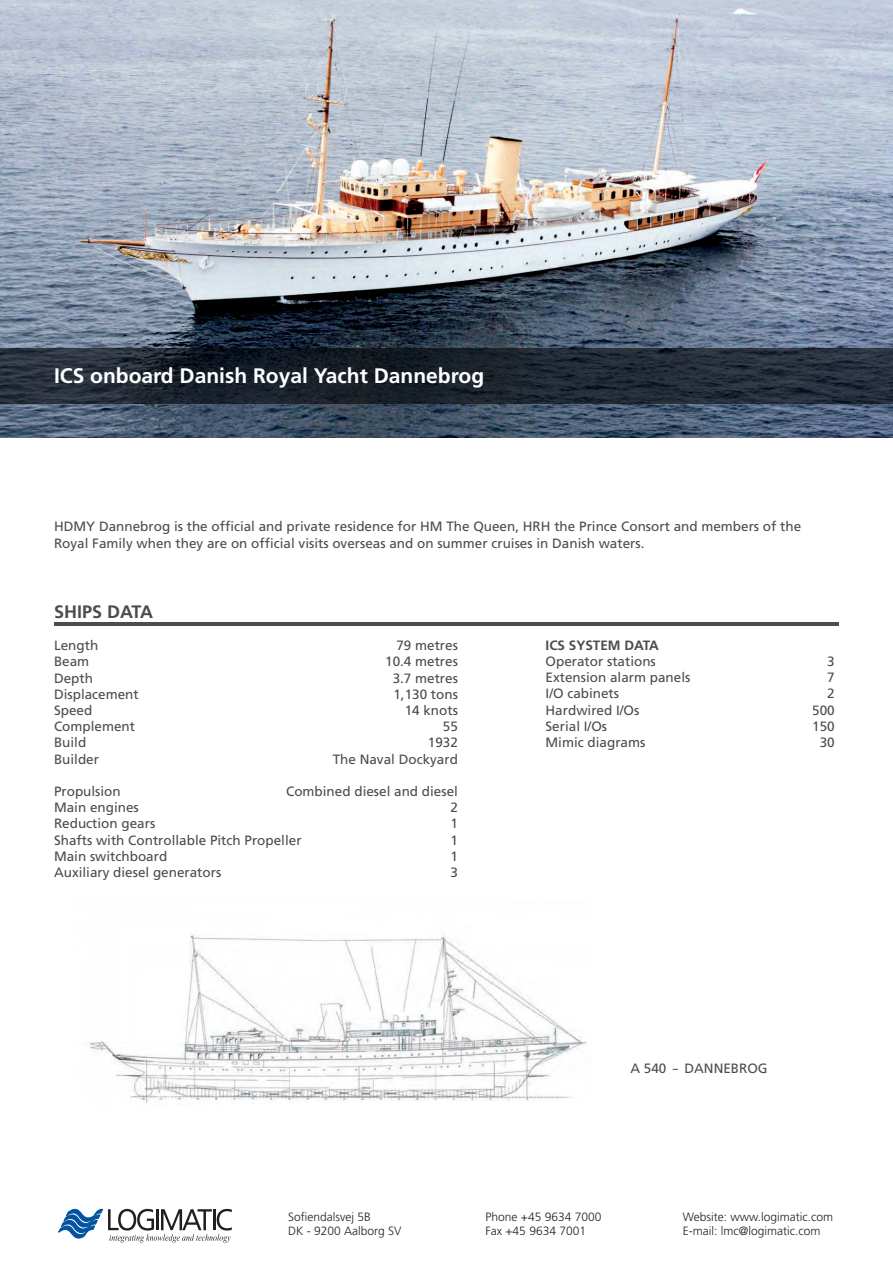
<style>
.page{position:relative;width:893px;height:1263px;background:#fff}
.page>*{position:absolute;margin:0;border:0;box-sizing:border-box;transform-origin:0 0}
.t1{font:700 21px "Frutiger";color:#fff}
.t2{font:700 18px "Frutiger";color:#4b4c4d}
.t3{font:13.5px/16.2px "Frutiger";color:#4b4c4d}
.t4{font:300 12px/14.4px "Frutiger";color:#231f20}
.s1{font-weight:700}
</style>
<div class="page">
<svg style="left:58px;top:1209px;width:174px;height:33px"></svg>
<img style="left:88px;top:932px;width:499px;height:171px">
<img style="left:0;top:0;width:893px;height:437px">
<svg style="left:0;top:349px;width:893px;height:55px;background:#1f2731"></svg>
<hr style="left:54px;top:622px;width:785px;height:4px;background:#4b4c4d">
<p class="t1" style="left:54px;top:363px;width:432px">ICS onboard Danish Royal Yacht Dannebrog</p>
<p class="t3" style="left:54px;top:519px;width:749px">HDMY Dannebrog is the official and private residence for HM The Queen, HRH the Prince Consort and members of the<br>Royal Family when they are on official visits overseas and on summer cruises in Danish waters.</p>
<p class="t2" style="left:54px;top:601px;width:101px">SHIPS DATA</p>
<p class="t3" style="left:54px;top:637px;width:46px">Length</p>
<p class="t3" style="left:396px;top:637px;width:63px">79 metres</p>
<p class="t3" style="left:54px;top:654px;width:37px">Beam</p>
<p class="t3" style="left:385px;top:654px;width:74px">10.4 metres</p>
<p class="t3" style="left:54px;top:670px;width:41px">Depth</p>
<p class="t3" style="left:393px;top:670px;width:67px">3.7 metres</p>
<p class="t3" style="left:54px;top:686px;width:86px">Displacement</p>
<p class="t3" style="left:393px;top:686px;width:66px">1,130 tons</p>
<p class="t3" style="left:54px;top:702px;width:40px">Speed</p>
<p class="t3" style="left:405px;top:702px;width:55px">14 knots</p>
<p class="t3" style="left:54px;top:718px;width:83px">Complement</p>
<p class="t3" style="left:443px;top:718px;width:17px">55</p>
<p class="t3" style="left:54px;top:735px;width:34px">Build</p>
<p class="t3" style="left:428px;top:735px;width:32px">1932</p>
<p class="t3" style="left:54px;top:751px;width:47px">Builder</p>
<p class="t3" style="left:333px;top:751px;width:127px">The Naval Dockyard</p>
<p class="t3" style="left:54px;top:783px;width:68px">Propulsion</p>
<p class="t3" style="left:286px;top:783px;width:173px">Combined diesel and diesel</p>
<p class="t3" style="left:54px;top:799px;width:86px">Main engines</p>
<p class="t3" style="left:450px;top:799px;width:9px">2</p>
<p class="t3" style="left:54px;top:816px;width:103px">Reduction gears</p>
<p class="t3" style="left:450px;top:816px;width:9px">1</p>
<p class="t3" style="left:54px;top:832px;width:249px">Shafts with Controllable Pitch Propeller</p>
<p class="t3" style="left:450px;top:832px;width:9px">1</p>
<p class="t3" style="left:54px;top:848px;width:115px">Main switchboard</p>
<p class="t3" style="left:450px;top:848px;width:9px">1</p>
<p class="t3" style="left:54px;top:864px;width:169px">Auxiliary diesel generators</p>
<p class="t3" style="left:450px;top:864px;width:9px">3</p>
<p class="t3" style="left:546px;top:637px;width:115px"><span class="s1">ICS SYSTEM DATA<br></span>Operator stations</p>
<p class="t3" style="left:827px;top:653px;width:9px">3</p>
<p class="t3" style="left:546px;top:669px;width:146px">Extension alarm panels</p>
<p class="t3" style="left:827px;top:669px;width:9px">7</p>
<p class="t3" style="left:546px;top:686px;width:75px">I/O cabinets</p>
<p class="t3" style="left:827px;top:686px;width:9px">2</p>
<p class="t3" style="left:546px;top:702px;width:95px">Hardwired I/Os</p>
<p class="t3" style="left:812px;top:702px;width:24px">500</p>
<p class="t3" style="left:546px;top:718px;width:63px">Serial I/Os</p>
<p class="t3" style="left:812px;top:718px;width:24px">150</p>
<p class="t3" style="left:546px;top:734px;width:101px">Mimic diagrams</p>
<p class="t3" style="left:820px;top:734px;width:17px">30</p>
<p class="t3" style="left:630px;top:1060px;width:139px">A 540 - DANNEBROG</p>
<p class="t4" style="left:288px;top:1210px;width:115px">Sofiendalsvej 5B<br>DK - 9200 Aalborg SV</p>
<p class="t4" style="left:485px;top:1210px;width:117px">Phone +45 9634 7000<br>Fax +45 9634 7001</p>
<p class="t4" style="left:683px;top:1210px;width:152px">Website: www.logimatic.com<br>E-mail: lmc@logimatic.com</p>
</div>
